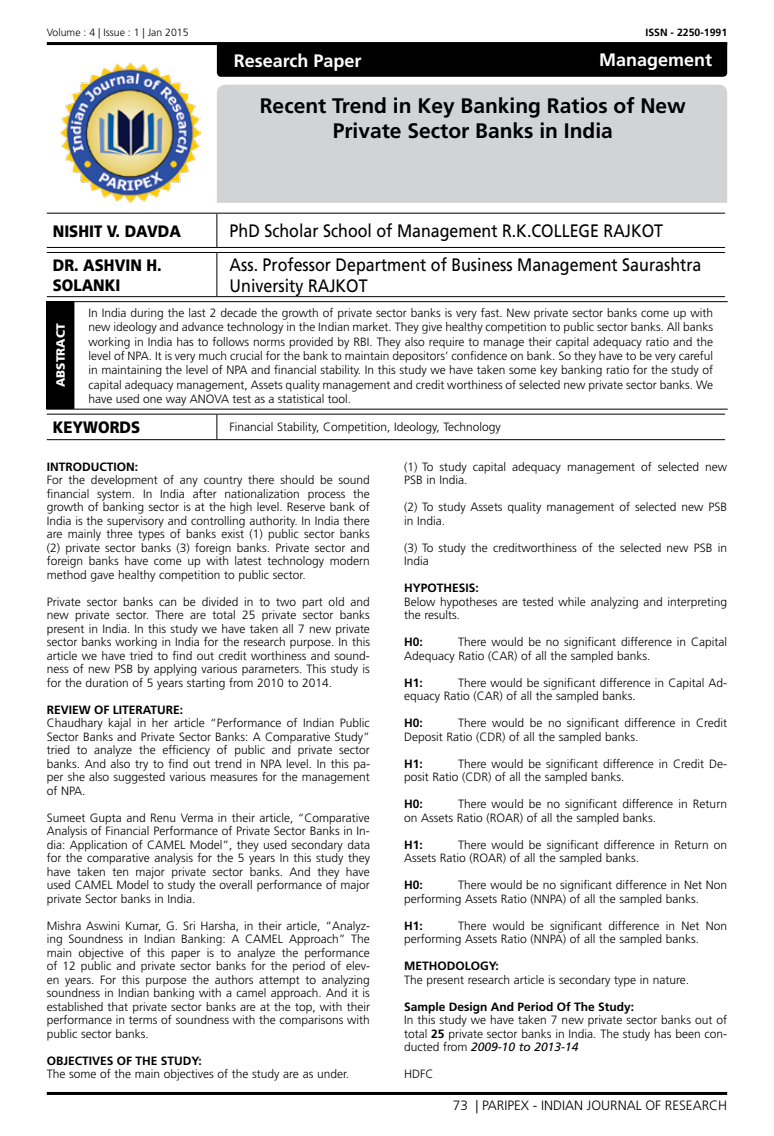
<style>
.page{position:relative;width:774px;height:1136px;background:#fff}
.page>*{position:absolute;margin:0;border:0;box-sizing:border-box;transform-origin:0 0}
.t1{font:700 21px/25.2px "Frutiger LT Std";color:#000;text-align:center}
.t2{font:18px/21.6px "Frutiger LT Std";color:#000;scale:.89 1}
.t3{font:700 18px "Frutiger LT Std";color:#fff}
.t4{font:900 16.5px/19.8px "Frutiger LT Std";color:#000;scale:.9 1}
.t5{font:300 13.5px "Frutiger LT Std";color:#000}
.t6{font:300 12px/13.5px "Frutiger LT Std";color:#000}
.t7{font:700 12px "Frutiger LT Std";color:#000}
.t8{font:900 12px "Frutiger LT Std";color:#fff}
.t9{font:300 10.5px "Frutiger LT Std";color:#000}
.t10{font:700 10.5px "Frutiger LT Std";color:#000}
.s1{font-weight:700}
.s2{font-weight:400;font-style:italic}
</style>
<div class="page">
<hr style="left:47px;top:42px;width:680px;height:3px;background:#000">
<hr style="left:47px;top:1091px;width:680px;height:3px;background:#000">
<div style="left:217px;top:85px;width:510px;height:118px;background:#d1d3d4"></div>
<div style="left:217px;top:45px;width:510px;height:32px;background:#000"></div>
<img style="left:61px;top:63px;width:139px;height:140px">
<hr style="left:47px;top:213px;width:170px;height:1px;background:#000">
<hr style="left:217px;top:213px;width:508px;height:1px;background:#000">
<hr style="left:216px;top:213px;width:1px;height:34px;background:#000">
<hr style="left:47px;top:247px;width:170px;height:1px;background:#000">
<hr style="left:217px;top:247px;width:508px;height:1px;background:#000">
<hr style="left:47px;top:252px;width:170px;height:1px;background:#000">
<hr style="left:217px;top:252px;width:508px;height:1px;background:#000">
<hr style="left:216px;top:253px;width:1px;height:43px;background:#000">
<hr style="left:47px;top:296px;width:170px;height:1px;background:#000">
<hr style="left:217px;top:296px;width:508px;height:1px;background:#000">
<hr style="left:47px;top:414px;width:170px;height:1px;background:#000">
<hr style="left:217px;top:414px;width:508px;height:1px;background:#000">
<svg style="left:216px;top:414px;width:1px;height:25px"></svg>
<hr style="left:47px;top:439px;width:170px;height:1px;background:#000">
<hr style="left:217px;top:439px;width:508px;height:1px;background:#000">
<div style="left:47px;top:301px;width:27px;height:108px;background:#000"></div>
<hr style="left:46px;top:302px;width:1px;height:107px;background:#000">
<hr style="left:74px;top:301px;width:654px;height:1px;background:#000">
<hr style="left:74px;top:302px;width:1px;height:107px;background:#000">
<svg style="left:46px;top:409px;width:28px;height:1px"></svg>
<hr style="left:74px;top:409px;width:654px;height:1px;background:#000">
<p class="t9" style="left:47px;top:27px;width:143px">Volume : 4 | Issue : 1 | Jan 2015</p>
<p class="t10" style="left:645px;top:27px;width:83px">ISSN - 2250-1991</p>
<h2 class="t3" style="left:234px;top:50px;width:129px">Research Paper</h2>
<h1 class="t1" style="left:260px;top:93px;width:427px">Recent Trend in Key Banking Ratios of New<br>Private Sector Banks in India</h1>
<h2 class="t3" style="left:599px;top:49px;width:115px">Management</h2>
<h3 class="t4" style="left:53px;top:221px;width:144px">NISHIT V. DAVDA</h3>
<h2 class="t2" style="left:230px;top:220px;width:489px">PhD Scholar School of Management R.K.COLLEGE RAJKOT</h2>
<h3 class="t4" style="left:53px;top:255px;width:123px">DR. ASHVIN H.<br>SOLANKI</h3>
<h2 class="t2" style="left:230px;top:253px;width:532px">Ass. Professor Department of Business Management Saurashtra<br>University RAJKOT</h2>
<p class="t8" style="left:53px;top:387px;width:65px;rotate:-90deg">ABSTRACT</p>
<p class="t6" style="left:88px;top:305px;width:626px;line-height:14.4px;text-align:justify">In India during the last 2 decade the growth of private sector banks is very fast. New private sector banks come up with new ideology and advance technology in the Indian market. They give healthy competition to public sector banks. All banks working in India has to follows norms provided by RBI. They also require to manage their capital adequacy ratio and the level of NPA. It is very much crucial for the bank to maintain depositors’ confidence on bank. So they have to be very careful in maintaining the level of NPA and financial stability. In this study we have taken some key banking ratio for the study of capital adequacy management, Assets quality management and credit worthiness of selected new private sector banks. We have used one way ANOVA test as a statistical tool.</p>
<h3 class="t4" style="left:53px;top:417px;width:99px">KEYWORDS</h3>
<p class="t6" style="left:230px;top:420px;width:273px">Financial Stability, Competition, Ideology, Technology</p>
<p class="t7" style="left:47px;top:459px;width:93px">INTRODUCTION:</p>
<p class="t6" style="left:47px;top:473px;width:325px;text-align:justify">For the development of any country there should be sound financial system. In India after nationalization process the growth of banking sector is at the high level. Reserve bank of India is the supervisory and controlling authority. In India there are mainly three types of banks exist (1) public sector banks (2) private sector banks (3) foreign banks. Private sector and foreign banks have come up with latest technology modern method gave healthy competition to public sector.</p>
<p class="t6" style="left:47px;top:595px;width:325px;text-align:justify">Private sector banks can be divided in to two part old and new private sector. There are total 25 private sector banks present in India. In this study we have taken all 7 new private sector banks working in India for the research purpose. In this article we have tried to find out credit worthiness and sound&shy;ness of new PSB by applying various parameters. This study is for the duration of 5 years starting from 2010 to 2014.</p>
<p class="t7" style="left:47px;top:702px;width:138px">REVIEW OF LITERATURE:</p>
<p class="t6" style="left:47px;top:716px;width:325px;text-align:justify">Chaudhary kajal in her article “Performance of Indian Public Sector Banks and Private Sector Banks: A Comparative Study” tried to analyze the efficiency of public and private sector banks. And also try to find out trend in NPA level. In this pa&shy;per she also suggested various measures for the management of NPA.</p>
<p class="t6" style="left:47px;top:811px;width:325px;text-align:justify">Sumeet Gupta and Renu Verma in their article, “Comparative Analysis of Financial Performance of Private Sector Banks in In&shy;dia: Application of CAMEL Model”, they used secondary data for the comparative analysis for the 5 years In this study they have taken ten major private sector banks. And they have used CAMEL Model to study the overall performance of major private Sector banks in India.</p>
<p class="t6" style="left:47px;top:919px;width:325px;text-align:justify">Mishra Aswini Kumar, G. Sri Harsha, in their article, “Analyz&shy;ing Soundness in Indian Banking: A CAMEL Approach” The main objective of this paper is to analyze the performance of 12 public and private sector banks for the period of elev&shy;en years. For this purpose the authors attempt to analyzing soundness in Indian banking with a camel approach. And it is established that private sector banks are at the top, with their performance in terms of soundness with the comparisons with public sector banks.</p>
<p class="t7" style="left:47px;top:1053px;width:156px">OBJECTIVES OF THE STUDY:</p>
<p class="t6" style="left:47px;top:1067px;width:304px">The some of the main objectives of the study are as under.</p>
<p class="t6" style="left:404px;top:460px;width:325px">(1) To study capital adequacy management of selected new<br>PSB in India.</p>
<p class="t6" style="left:404px;top:500px;width:325px">(2) To study Assets quality management of selected new PSB in India.</p>
<p class="t6" style="left:404px;top:541px;width:325px">(3) To study the creditworthiness of the selected new PSB in<br>India</p>
<p class="t7" style="left:404px;top:581px;width:76px">HYPOTHESIS:</p>
<p class="t6" style="left:404px;top:595px;width:325px">Below hypotheses are tested while analyzing and interpreting the results.</p>
<p class="t7" style="left:404px;top:635px;width:20px">H0:</p>
<p class="t6" style="left:404px;top:635px;width:325px;text-indent:54px">There would be no significant difference in Capital<br>Adequacy Ratio (CAR) of all the sampled banks.</p>
<p class="t7" style="left:404px;top:675px;width:20px">H1:</p>
<p class="t6" style="left:404px;top:676px;width:325px;text-indent:54px">There would be significant difference in Capital Ad&shy;equacy Ratio (CAR) of all the sampled banks.</p>
<p class="t7" style="left:404px;top:716px;width:20px">H0:</p>
<p class="t6" style="left:404px;top:716px;width:325px;text-indent:54px">There would be no significant difference in Credit<br>Deposit Ratio (CDR) of all the sampled banks.</p>
<p class="t7" style="left:404px;top:756px;width:20px">H1:</p>
<p class="t6" style="left:404px;top:757px;width:325px;text-indent:54px">There would be significant difference in Credit De&shy;posit Ratio (CDR) of all the sampled banks.</p>
<p class="t7" style="left:404px;top:797px;width:20px">H0:</p>
<p class="t6" style="left:404px;top:797px;width:325px;text-indent:54px">There would be no significant difference in Return on Assets Ratio (ROAR) of all the sampled banks.</p>
<p class="t7" style="left:404px;top:837px;width:20px">H1:</p>
<p class="t6" style="left:404px;top:838px;width:325px;text-indent:54px">There would be significant difference in Return on<br>Assets Ratio (ROAR) of all the sampled banks.</p>
<p class="t7" style="left:404px;top:878px;width:20px">H0:</p>
<p class="t6" style="left:404px;top:878px;width:325px;text-indent:54px">There would be no significant difference in Net Non performing Assets Ratio (NNPA) of all the sampled banks.</p>
<p class="t7" style="left:404px;top:918px;width:20px">H1:</p>
<p class="t6" style="left:404px;top:919px;width:325px;text-indent:54px">There would be significant difference in Net Non performing Assets Ratio (NNPA) of all the sampled banks.</p>
<p class="t7" style="left:404px;top:959px;width:96px">METHODOLOGY:</p>
<p class="t6" style="left:404px;top:973px;width:287px">The present research article is secondary type in nature.</p>
<p class="t7" style="left:404px;top:999px;width:232px">Sample Design And Period Of The Study:</p>
<p class="t6" style="left:404px;top:1013px;width:325px;text-align:justify">In this study we have taken 7 new private sector banks out of total <span class="s1">25</span> private sector banks in India. The study has been con&shy;ducted from <span class="s2">2009-10 to 2013-14</span></p>
<p class="t6" style="left:404px;top:1067px;width:31px">HDFC</p>
<p class="t5" style="left:453px;top:1097px;width:276px">73 | PARIPEX - INDIAN JOURNAL OF RESEARCH</p>
</div>
